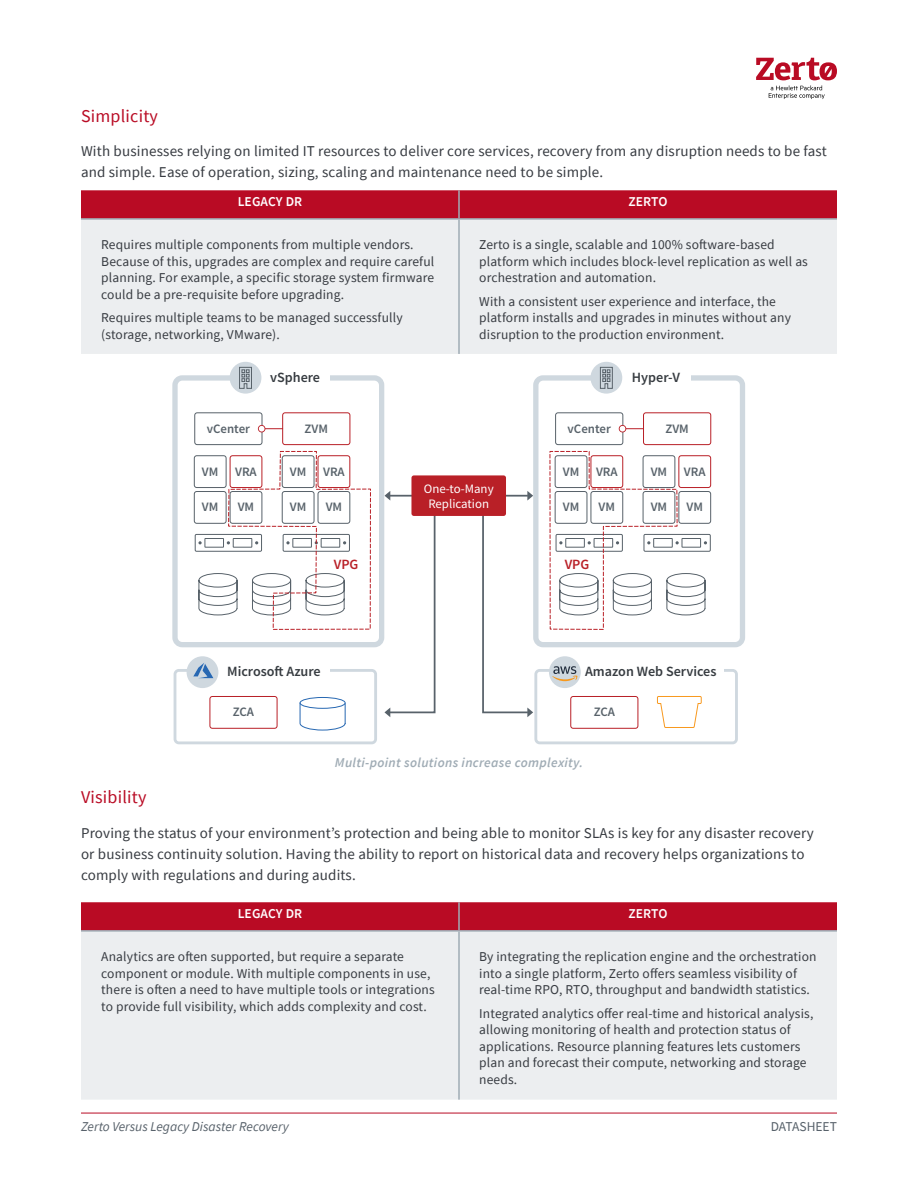
<style>
.page{position:relative;width:918px;height:1188px;background:#fff}
.page>*{position:absolute;margin:0;border:0;box-sizing:border-box;transform-origin:0 0}
.t1{font:18px "Source Sans Pro";letter-spacing:.01em;color:#b90b24}
.t2{font:15px/21px "Source Sans Pro";letter-spacing:.01em;color:#373b41}
.t3{font:600 14.1px "Source Sans Pro";color:#373c41}
.t4{font:600 14.1px "Source Sans Pro";color:#b92027}
.t5{font:13.5px/16.5px "Source Sans Pro";letter-spacing:.01em;color:#373b41}
.t6{font:italic 600 13.5px "Source Sans Pro";letter-spacing:.025em;color:#a0acb5}
.t7{font:italic 13.5px "Source Sans Pro";color:#57616a}
.t8{font:600 13.5px "Source Sans Pro";letter-spacing:.01em;color:#fff}
.t9{font:13.5px "Source Sans Pro";color:#57616a}
.t10{font:600 12.9px "Source Sans Pro";color:#58626a}
.t11{font:12.9px/15.5px "Source Sans Pro";color:#fff;text-align:center}
</style>
<div class="page">
<hr style="left:81px;top:1113px;width:756px;height:1px;background:#b90b24">
<svg style="left:756px;top:58px;width:81px;height:41px"></svg>
<div style="left:81px;top:190px;width:756px;height:28px;background:#b90b24"></div>
<div style="left:81px;top:220px;width:756px;height:134px;background:#eceef0"></div>
<hr style="left:458px;top:190px;width:2px;height:28px;background:#a0acb5">
<hr style="left:81px;top:218px;width:378px;height:2px;background:#a0acb5">
<hr style="left:459px;top:218px;width:378px;height:2px;background:#a0acb5">
<hr style="left:458px;top:220px;width:2px;height:134px;background:#a0acb5">
<div style="left:81px;top:902px;width:756px;height:28px;background:#b90b24"></div>
<div style="left:81px;top:932px;width:756px;height:168px;background:#eceef0"></div>
<hr style="left:458px;top:902px;width:2px;height:28px;background:#a0acb5">
<hr style="left:81px;top:930px;width:378px;height:2px;background:#a0acb5">
<hr style="left:459px;top:930px;width:378px;height:2px;background:#a0acb5">
<hr style="left:458px;top:932px;width:2px;height:168px;background:#a0acb5">
<div style="left:482px;top:495px;width:47px;height:218px;border:2px solid #58626a"></div>
<svg style="left:527px;top:491px;width:6px;height:10px"></svg>
<svg style="left:527px;top:708px;width:6px;height:9px"></svg>
<div style="left:389px;top:495px;width:47px;height:218px;border:2px solid #58626a"></div>
<svg style="left:384px;top:491px;width:6px;height:10px"></svg>
<svg style="left:384px;top:708px;width:6px;height:9px"></svg>
<div style="left:411px;top:475px;width:95px;height:41px;background:#b92027;border-radius:2px"></div>
<div style="left:194px;top:455px;width:33px;height:33px;border:1px solid #58626a;border-radius:2px"></div>
<div style="left:194px;top:491px;width:33px;height:33px;border:1px solid #58626a;border-radius:2px"></div>
<div style="left:194px;top:412px;width:68px;height:33px;border:1px solid #58626a;border-radius:2px"></div>
<div style="left:195px;top:534px;width:67px;height:18px;border:1px solid #58626a"></div>
<div style="left:282px;top:412px;width:68px;height:33px;border:1px solid #b92027;border-radius:2px"></div>
<svg style="left:258px;top:425px;width:25px;height:7px"></svg>
<div style="left:172px;top:375px;width:212px;height:272px;border:5px solid #cfd8df;border-radius:7px"></div>
<div style="left:261px;top:369px;width:69px;height:21px;background:#fff"></div>
<div style="left:230px;top:362px;width:31px;height:32px;background:#cfd8df;border-radius:50%"></div>
<svg style="left:239px;top:367px;width:13px;height:22px"></svg>
<div style="left:209px;top:696px;width:69px;height:33px;border:1px solid #b92027;border-radius:2px"></div>
<svg style="left:299px;top:702px;width:47px;height:29px"></svg>
<div style="left:300px;top:697px;width:46px;height:12px;border:1px solid #2768b2;border-radius:50%"></div>
<div style="left:174px;top:669px;width:203px;height:75px;border:3px solid #cfd8df;border-radius:4px"></div>
<div style="left:218px;top:663px;width:112px;height:22px;background:#fff"></div>
<div style="left:187px;top:656px;width:31px;height:32px;background:#cfd8df;border-radius:50%"></div>
<svg style="left:193px;top:663px;width:20px;height:15px"></svg>
<svg style="left:198px;top:451px;width:173px;height:179px"></svg>
<div style="left:555px;top:412px;width:68px;height:33px;border:1px solid #58626a;border-radius:2px"></div>
<div style="left:678px;top:491px;width:33px;height:33px;border:1px solid #58626a;border-radius:2px"></div>
<div style="left:678px;top:455px;width:33px;height:33px;border:1px solid #b92027;border-radius:2px"></div>
<div style="left:644px;top:534px;width:67px;height:18px;border:1px solid #58626a"></div>
<div style="left:643px;top:412px;width:68px;height:33px;border:1px solid #b92027;border-radius:2px"></div>
<svg style="left:619px;top:425px;width:25px;height:7px"></svg>
<div style="left:533px;top:375px;width:212px;height:272px;border:5px solid #cfd8df;border-radius:7px"></div>
<div style="left:622px;top:369px;width:68px;height:21px;background:#fff"></div>
<div style="left:590px;top:362px;width:32px;height:32px;background:#cfd8df;border-radius:50%"></div>
<svg style="left:600px;top:367px;width:13px;height:22px"></svg>
<svg style="left:549px;top:451px;width:158px;height:179px"></svg>
<div style="left:570px;top:696px;width:68px;height:33px;border:1px solid #b92027;border-radius:2px"></div>
<div style="left:534px;top:669px;width:204px;height:75px;border:3px solid #cfd8df;border-radius:4px"></div>
<div style="left:580px;top:663px;width:143px;height:22px;background:#fff"></div>
<div style="left:549px;top:656px;width:32px;height:32px;background:#cfd8df;border-radius:50%"></div>
<svg style="left:552px;top:666px;width:26px;height:15px"></svg>
<svg style="left:657px;top:696px;width:45px;height:32px"></svg>
<h1 class="t1" style="left:81px;top:108px;width:79px">Simplicity</h1>
<p class="t2" style="left:81px;top:142px;width:747px">With businesses relying on limited IT resources to deliver core services, recovery from any disruption needs to be fast and simple. Ease of operation, sizing, scaling and maintenance need to be simple.</p>
<p class="t8" style="left:238px;top:197px;width:66px">LEGACY DR</p>
<p class="t8" style="left:628px;top:197px;width:41px">ZERTO</p>
<p class="t5" style="left:101px;top:238px;width:335px">Requires multiple components from multiple vendors.<br>Because of this, upgrades are complex and require careful planning. For example, a specific storage system firmware could be a pre-requisite before upgrading.</p>
<p class="t5" style="left:101px;top:310px;width:303px">Requires multiple teams to be managed successfully (storage, networking, VMware).</p>
<p class="t5" style="left:479px;top:237px;width:330px">Zerto is a single, scalable and 100% software-based platform which includes block-level replication as well as orchestration and automation.</p>
<p class="t5" style="left:479px;top:293px;width:313px">With a consistent user experience and interface, the platform installs and upgrades in minutes without any disruption to the production environment.</p>
<p class="t3" style="left:270px;top:372px;width:52px">vSphere</p>
<p class="t3" style="left:632px;top:372px;width:50px">Hyper-V</p>
<p class="t10" style="left:207px;top:423px;width:45px">vCenter</p>
<p class="t10" style="left:305px;top:423px;width:25px">ZVM</p>
<p class="t10" style="left:568px;top:423px;width:45px">vCenter</p>
<p class="t10" style="left:665px;top:423px;width:25px">ZVM</p>
<p class="t10" style="left:235px;top:466px;width:23px">VRA</p>
<p class="t10" style="left:202px;top:466px;width:18px">VM</p>
<p class="t10" style="left:202px;top:502px;width:18px">VM</p>
<p class="t10" style="left:238px;top:502px;width:18px">VM</p>
<p class="t10" style="left:323px;top:466px;width:23px">VRA</p>
<p class="t10" style="left:290px;top:466px;width:18px">VM</p>
<p class="t10" style="left:290px;top:502px;width:18px">VM</p>
<p class="t10" style="left:326px;top:502px;width:18px">VM</p>
<p class="t11" style="left:424px;top:482px;width:71px">One-to-Many<br>Replication</p>
<p class="t10" style="left:596px;top:466px;width:23px">VRA</p>
<p class="t10" style="left:563px;top:466px;width:18px">VM</p>
<p class="t10" style="left:563px;top:502px;width:18px">VM</p>
<p class="t10" style="left:599px;top:502px;width:18px">VM</p>
<p class="t10" style="left:684px;top:466px;width:23px">VRA</p>
<p class="t10" style="left:651px;top:466px;width:18px">VM</p>
<p class="t10" style="left:651px;top:502px;width:18px">VM</p>
<p class="t10" style="left:687px;top:502px;width:18px">VM</p>
<p class="t4" style="left:334px;top:559px;width:26px">VPG</p>
<p class="t4" style="left:565px;top:559px;width:26px">VPG</p>
<p class="t3" style="left:227px;top:666px;width:95px">Microso Azure</p>
<p class="t3" style="left:585px;top:666px;width:133px">Amazon Web Services</p>
<p class="t10" style="left:233px;top:707px;width:23px">ZCA</p>
<p class="t10" style="left:594px;top:707px;width:23px">ZCA</p>
<p class="t6" style="left:335px;top:758px;width:250px">Multi-point solutions increase complexity.</p>
<h1 class="t1" style="left:81px;top:790px;width:67px">Visibility</h1>
<p class="t2" style="left:81px;top:824px;width:734px">Proving the status of your environment’s protection and being able to monitor SLAs is key for any disaster recovery or business continuity solution. Having the ability to report on historical data and recovery helps organizations to comply with regulations and during audits.</p>
<p class="t8" style="left:238px;top:909px;width:66px">LEGACY DR</p>
<p class="t8" style="left:628px;top:909px;width:41px">ZERTO</p>
<p class="t5" style="left:101px;top:948px;width:335px">Analytics are often supported, but require a separate component or module. With multiple components in use, there is often a need to have multiple tools or integrations to provide full visibility, which adds complexity and cost.</p>
<p class="t5" style="left:479px;top:950px;width:339px">By integrating the replication engine and the orchestration into a single platform, Zerto offers seamless visibility of real-time RPO, RTO, throughput and bandwidth statistics.</p>
<p class="t5" style="left:479px;top:1005px;width:336px">Integrated analytics offer real-time and historical analysis, allowing monitoring of health and protection status of applications. Resource planning features lets customers plan and forecast their compute, networking and storage needs.</p>
<p class="t7" style="left:81px;top:1122px;width:209px">Zerto Versus Legacy Disaster Recovery</p>
<p class="t9" style="left:771px;top:1119px;width:68px">DATASHEET</p>
</div>
